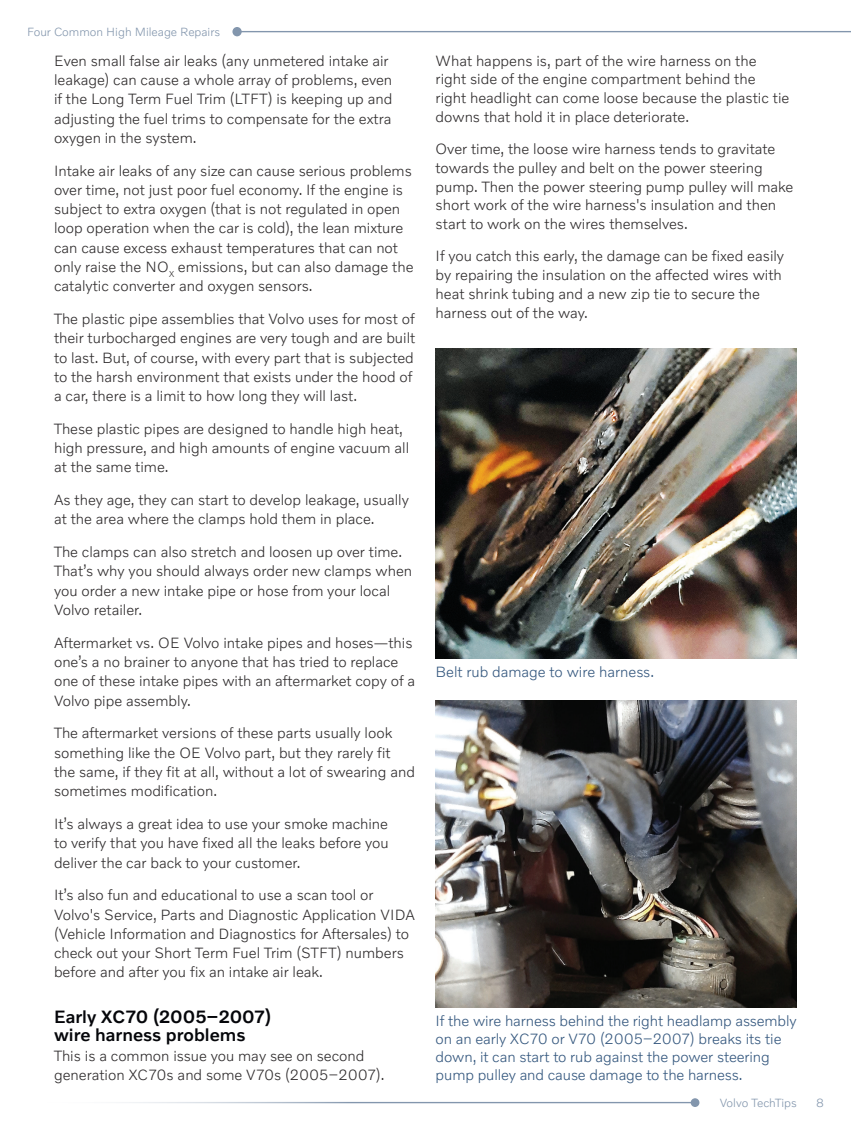
<style>
.page{position:relative;width:851px;height:1134px;background:#fff}
.page>*{position:absolute;margin:0;border:0;box-sizing:border-box;transform-origin:0 0}
.Chapter_Title{font:500 18px/18.5px "Volvo Novum";color:#05060a}
.Body_Copy__Legal{font:300 15px/19.2px "Volvo Novum";color:#2e2b2c}
.t1{font:300 15px/18px "Volvo Novum";letter-spacing:-.005em;color:#34577e}
.t2{font:300 12px "Volvo Novum";color:#8396ad}
</style>
<div class="page">
<img style="left:435px;top:349px;width:361px;height:309px">
<img style="left:435px;top:701px;width:361px;height:307px">
<div style="left:690px;top:1098px;width:9px;height:9px;background:#8396ad;border-radius:50%"></div>
<hr style="left:27px;top:1102px;width:668px;height:1px;background:#8396ad">
<div style="left:232px;top:27px;width:10px;height:9px;background:#8396ad;border-radius:50%"></div>
<hr style="left:237px;top:31px;width:613px;height:1px;background:#8396ad">
<p class="t2" style="left:27px;top:25px;width:195px">Four Common High Mileage Repairs</p>
<p class="Body_Copy__Legal" style="left:54px;top:50px;width:340px">Even small false air leaks (any unmetered intake air leakage) can cause a whole array of problems, even if the Long Term Fuel Trim (LTFT) is keeping up and adjusting the fuel trims to compensate for the extra oxygen in the system.</p>
<p class="Body_Copy__Legal" style="left:54px;top:160px;width:361px">Intake air leaks of any size can cause serious problems over time, not just poor fuel economy. If the engine is subject to extra oxygen (that is not regulated in open loop operation when the car is cold), the lean mixture can cause excess exhaust temperatures that can not only raise the NO<sub>X</sub> emissions, but can also damage the catalytic converter and oxygen sensors.</p>
<p class="Body_Copy__Legal" style="left:54px;top:309px;width:363px">The plastic pipe assemblies that Volvo uses for most of their turbocharged engines are very tough and are built to last. But, of course, with every part that is subjected to the harsh environment that exists under the hood of a car, there is a limit to how long they will last.</p>
<p class="Body_Copy__Legal" style="left:54px;top:419px;width:356px">These plastic pipes are designed to handle high heat, high pressure, and high amounts of engine vacuum all at the same time.</p>
<p class="Body_Copy__Legal" style="left:54px;top:490px;width:356px">As they age, they can start to develop leakage, usually at the area where the clamps hold them in place.</p>
<p class="Body_Copy__Legal" style="left:54px;top:542px;width:359px">The clamps can also stretch and loosen up over time.<br>That’s why you should always order new clamps when you order a new intake pipe or hose from your local Volvo retailer.</p>
<p class="Body_Copy__Legal" style="left:54px;top:633px;width:362px">Aftermarket vs. OE Volvo intake pipes and hoses—this one’s a no brainer to anyone that has tried to replace one of these intake pipes with an aftermarket copy of a Volvo pipe assembly.</p>
<p class="Body_Copy__Legal" style="left:54px;top:723px;width:362px">The aftermarket versions of these parts usually look something like the OE Volvo part, but they rarely fit the same, if they fit at all, without a lot of swearing and sometimes modification.</p>
<p class="Body_Copy__Legal" style="left:54px;top:814px;width:336px;text-align:justify">It’s always a great idea to use your smoke machine to verify that you have fixed all the leaks before you deliver the car back to your customer.</p>
<p class="Body_Copy__Legal" style="left:54px;top:885px;width:362px">It’s also fun and educational to use a scan tool or Volvo's Service, Parts and Diagnostic Application VIDA (Vehicle Information and Diagnostics for Aftersales) to check out your Short Term Fuel Trim (STFT) numbers before and after you fix an intake air leak.</p>
<h2 class="Chapter_Title" style="left:54px;top:1007px;width:219px">Early XC70 (2005–2007) wire harness problems</h2>
<p class="Body_Copy__Legal" style="left:54px;top:1045px;width:332px">This is a common issue you may see on second generation XC70s and some V70s (2005–2007).</p>
<p class="Body_Copy__Legal" style="left:435px;top:51px;width:355px;line-height:18.8px">What happens is, part of the wire harness on the right side of the engine compartment behind the right headlight can come loose because the plastic tie downs that hold it in place deteriorate.</p>
<p class="Body_Copy__Legal" style="left:435px;top:139px;width:359px;line-height:18.8px">Over time, the loose wire harness tends to gravitate towards the pulley and belt on the power steering pump. Then the power steering pump pulley will make short work of the wire harness's insulation and then start to work on the wires themselves.</p>
<p class="Body_Copy__Legal" style="left:435px;top:246px;width:350px;line-height:18.8px">If you catch this early, the damage can be fixed easily by repairing the insulation on the affected wires with heat shrink tubing and a new zip tie to secure the harness out of the way.</p>
<p class="t1" style="left:435px;top:663px;width:220px">Belt rub damage to wire harness.</p>
<p class="t1" style="left:435px;top:1011px;width:362px">If the wire harness behind the right headlamp assembly on an early XC70 or V70 (2005–2007) breaks its tie down, it can start to rub against the power steering pump pulley and cause damage to the harness.</p>
<p class="t2" style="left:719px;top:1095px;width:79px">Volvo TechTips</p>
<p class="t2" style="left:816px;top:1095px;width:9px">8</p>
</div>
